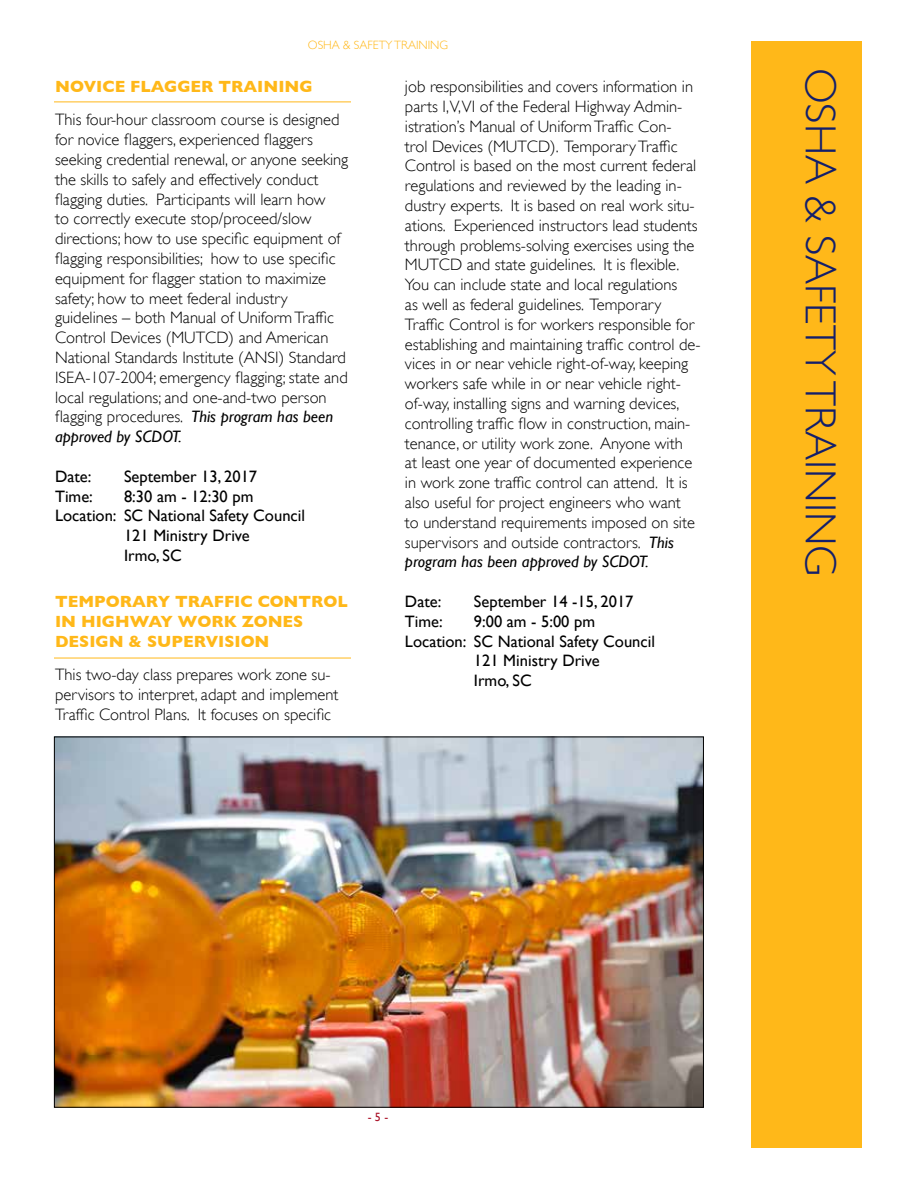
<style>
.page{position:relative;width:918px;height:1188px;background:#fff}
.page>*{position:absolute;margin:0;border:0;box-sizing:border-box;transform-origin:0 0}
.t1{font:300 43.5px "Gill Sans";color:#131f6b}
.t2{font:300 16.5px/19.8px "Gill Sans";color:#000}
.t3{font:16.5px "Gill Sans";color:#000}
.t4{font:700 16.5px/19.8px "Gill Sans";color:#ffb819}
.t5{font:300 12px "Gill Sans";color:#ffb819}
.t6{font:12px "Gill Sans";color:#ac162c}
.s1{font-weight:400;font-style:italic}
</style>
<div class="page">
<hr style="left:54px;top:102px;width:297px;height:1px;background:#ffb819">
<hr style="left:54px;top:658px;width:297px;height:1px;background:#ffb819">
<div style="left:752px;top:41px;width:110px;height:1107px;background:#ffb819"></div>
<img style="left:56px;top:739px;width:646px;height:367px">
<p class="t5" style="left:308px;top:38px;width:142px">OSHA &amp; SAFETY TRAINING</p>
<p class="t4" style="left:55px;top:77px;width:259px">NOVICE FLAGGER TRAINING</p>
<p class="t2" style="left:55px;top:110px;width:295px">This four-hour classroom course is designed for novice flaggers, experienced flaggers seeking credential renewal, or anyone seeking the skills to safely and effectively conduct flagging duties. Participants will learn how<br>to correctly execute stop/proceed/slow directions; how to use specific equipment of flagging responsibilities; how to use specific equipment for flagger station to maximize safety; how to meet federal industry guidelines – both Manual of Uniform Traffic Control Devices (MUTCD) and American National Standards Institute (ANSI) Standard ISEA-107-2004; emergency flagging; state and local regulations; and one-and-two person flagging procedures. <span class="s1">This program has been approved by SCDOT.</span></p>
<p class="t3" style="left:55px;top:467px;width:38px">Date:</p>
<p class="t3" style="left:124px;top:467px;width:135px">September 13, 2017</p>
<p class="t3" style="left:55px;top:486px;width:39px">Time:</p>
<p class="t3" style="left:124px;top:486px;width:131px">8:30 am - 12:30 pm</p>
<p class="t3" style="left:55px;top:506px;width:251px">Location: SC National Safety Council</p>
<p class="t3" style="left:124px;top:526px;width:127px">121 Ministry Drive</p>
<p class="t3" style="left:124px;top:546px;width:59px">Irmo, SC</p>
<p class="t4" style="left:55px;top:592px;width:294px">TEMPORARY TRAFFIC CONTROL<br>IN HIGHWAY WORK ZONES<br>DESIGN &amp; SUPERVISION</p>
<p class="t2" style="left:55px;top:665px;width:285px">This two-day class prepares work zone su&shy;pervisors to interpret, adapt and implement<br>Traffic Control Plans. It focuses on specific</p>
<p class="t2" style="left:405px;top:77px;width:297px">job responsibilities and covers information in parts I,V,VI of the Federal Highway Admin&shy;istration’s Manual of Uniform Traffic Con-<br>trol Devices (MUTCD). Temporary Traffic Control is based on the most current federal regulations and reviewed by the leading in&shy;dustry experts. It is based on real work situ&shy;ations. Experienced instructors lead students through problems-solving exercises using the MUTCD and state guidelines. It is flexible.<br>You can include state and local regulations<br>as well as federal guidelines. Temporary Traffic Control is for workers responsible for establishing and maintaining traffic control de&shy;vices in or near vehicle right-of-way, keeping workers safe while in or near vehicle right&shy;of-way, installing signs and warning devices, controlling traffic flow in construction, main&shy;tenance, or utility work zone. Anyone with<br>at least one year of documented experience in work zone traffic control can attend. It is also useful for project engineers who want<br>to understand requirements imposed on site supervisors and outside contractors. <span class="s1">This program has been approved by SCDOT.</span></p>
<p class="t3" style="left:405px;top:592px;width:38px">Date:</p>
<p class="t3" style="left:474px;top:592px;width:161px">September 14 -15, 2017</p>
<p class="t3" style="left:405px;top:612px;width:39px">Time:</p>
<p class="t3" style="left:474px;top:612px;width:123px">9:00 am - 5:00 pm</p>
<p class="t3" style="left:405px;top:631px;width:251px">Location: SC National Safety Council</p>
<p class="t3" style="left:474px;top:651px;width:127px">121 Ministry Drive</p>
<p class="t3" style="left:474px;top:671px;width:59px">Irmo, SC</p>
<h1 class="t1" style="left:846px;top:68px;width:510px;rotate:90deg">OSHA &amp; SAFETY TRAINING</h1>
<p class="t6" style="left:368px;top:1110px;width:22px">- 5 -</p>
</div>
